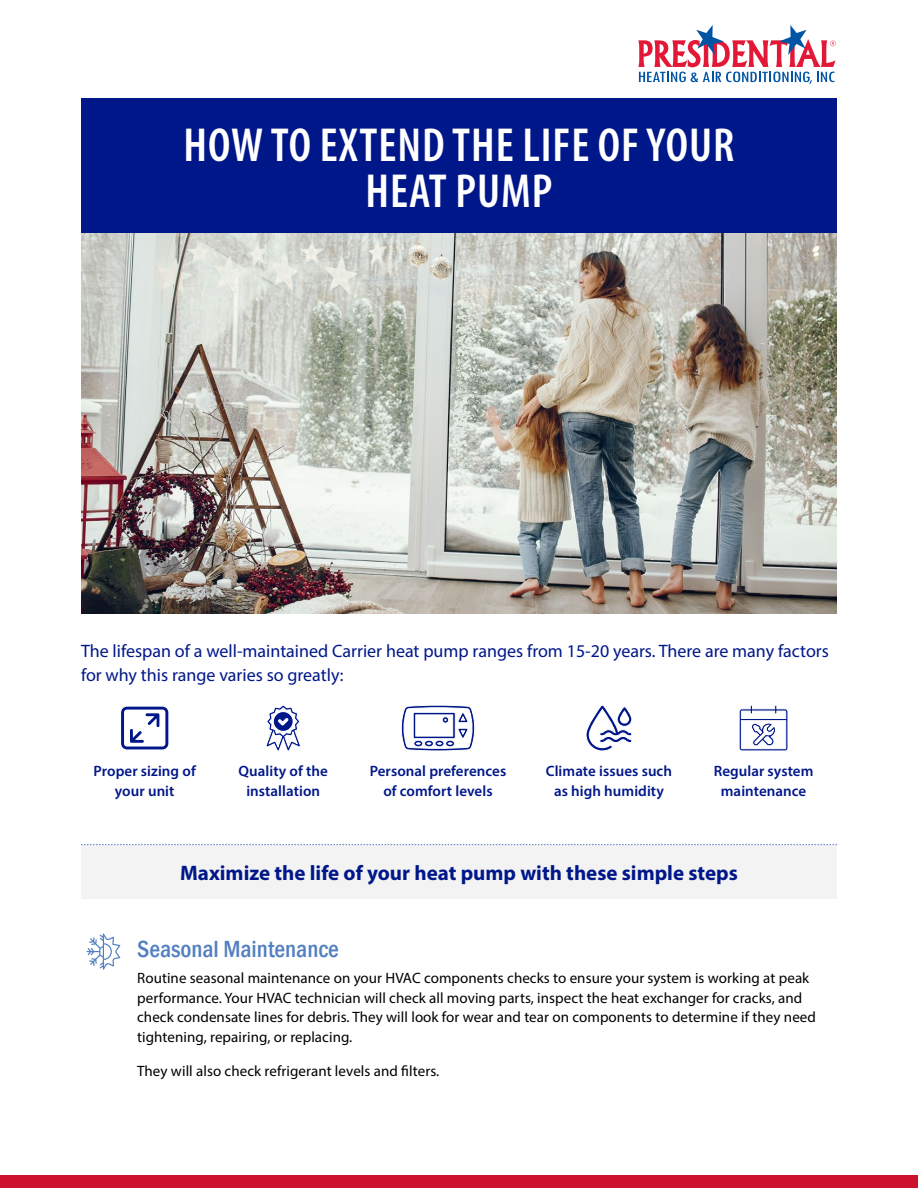
<style>
.page{position:relative;width:918px;height:1188px;background:#fff}
.page>*{position:absolute;margin:0;border:0;box-sizing:border-box;transform-origin:0 0}
.t1{font:600 condensed 48px/46.5px "Myriad Pro";letter-spacing:.02em;color:#fff;text-align:center}
.t2{font:500 condensed 24px "Franklin Gothic";color:#527fc0}
.t3{font:700 21px "Myriad Pro";color:#001789}
.t4{font:18px/24px "Myriad Pro";color:#001789}
.t5{font:15px/19.5px "Myriad Pro";letter-spacing:.005em;color:#000}
.t6{font:600 15px/19.5px "Myriad Pro";letter-spacing:.005em;color:#001789;text-align:center}
</style>
<div class="page">
<img style="left:81px;top:232px;width:756px;height:381px">
<div style="left:81px;top:845px;width:756px;height:53px;background:#f3f3f3"></div>
<svg style="left:87px;top:933px;width:33px;height:37px"></svg>
<div style="left:81px;top:98px;width:756px;height:134px;background:#001789"></div>
<div style="left:0;top:1175px;width:918px;height:13px;background:#cd122d"></div>
<svg style="left:638px;top:25px;width:198px;height:59px"></svg>
<svg style="left:81px;top:844px;width:756px;height:1px"></svg>
<svg style="left:121px;top:706px;width:48px;height:44px"></svg>
<svg style="left:401px;top:705px;width:74px;height:46px"></svg>
<svg style="left:266px;top:705px;width:35px;height:46px"></svg>
<svg style="left:586px;top:705px;width:46px;height:46px"></svg>
<svg style="left:739px;top:705px;width:49px;height:46px"></svg>
<h1 class="t1" style="left:184px;top:122px;width:552px">HOW TO EXTEND THE LIFE OF YOUR<br>HEAT PUMP</h1>
<p class="t4" style="left:81px;top:639px;width:749px">The lifespan of a well-maintained Carrier heat pump ranges from 15-20 years. There are many factors for why this range varies so greatly:</p>
<p class="t6" style="left:94px;top:761px;width:104px">Proper sizing of your unit</p>
<p class="t6" style="left:239px;top:761px;width:91px">Quality of the installation</p>
<p class="t6" style="left:370px;top:761px;width:138px">Personal preferences of comfort levels</p>
<p class="t6" style="left:546px;top:761px;width:128px">Climate issues such as high humidity</p>
<p class="t6" style="left:714px;top:761px;width:101px">Regular system maintenance</p>
<h3 class="t3" style="left:180px;top:859px;width:559px">Maximize the life of your heat pump with these simple steps</h3>
<h2 class="t2" style="left:137px;top:933px;width:203px">Seasonal Maintenance</h2>
<p class="t5" style="left:137px;top:968px;width:680px">Routine seasonal maintenance on your HVAC components checks to ensure your system is working at peak performance. Your HVAC technician will check all moving parts, inspect the heat exchanger for cracks, and check condensate lines for debris. They will look for wear and tear on components to determine if they need tightening, repairing, or replacing.</p>
<p class="t5" style="left:137px;top:1061px;width:304px">They will also check refrigerant levels and filters.</p>
</div>
